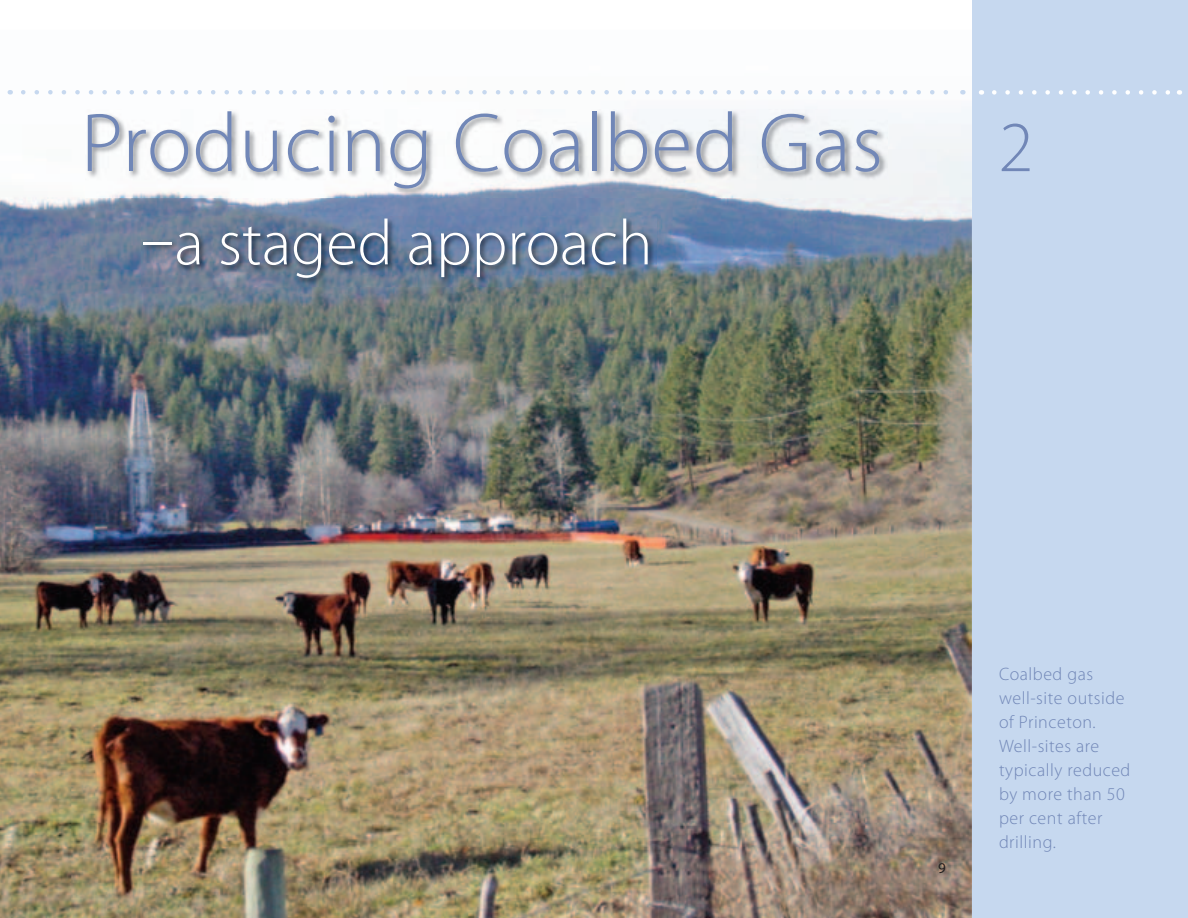
<style>
.page{position:relative;width:1188px;height:918px;background:#fff}
.page>*{position:absolute;margin:0;border:0;box-sizing:border-box;transform-origin:0 0}
.t1{font:300 84px "Myriad Pro";letter-spacing:.01em;color:#7187b7}
.t2{font:300 72px "Myriad Pro";color:#7187b7}
.t3{font:300 64.5px "Myriad Pro";color:#fff}
.t4{font:300 18px/24px "Myriad Pro";letter-spacing:.03em;color:#7187b7}
.t5{font:15px "Myriad Pro";color:#231f20}
</style>
<div class="page">
<div style="left:972px;top:0;width:216px;height:918px;background:#c6d8ef"></div>
<img style="left:0;top:90px;width:972px;height:828px">
<img style="left:85px;top:109px;width:803px;height:88px">
<svg style="left:994px;top:90px;width:176px;height:5px"></svg>
<img style="left:142px;top:216px;width:514px;height:71px">
<svg style="left:23px;top:90px;width:933px;height:4px"></svg>
<h1 class="t1" style="left:81px;top:97px;width:803px">Producing Coalbed Gas</h1>
<h3 class="t3" style="left:142px;top:207px;width:512px">–a staged approach</h3>
<h2 class="t2" style="left:998px;top:108px;width:37px">2</h2>
<p class="t5" style="left:938px;top:860px;width:9px">9</p>
<p class="t4" style="left:999px;top:663px;width:133px">Coalbed gas well-site outside of Princeton.<br>Well-sites are typically reduced by more than 50 per cent after drilling.</p>
</div>
